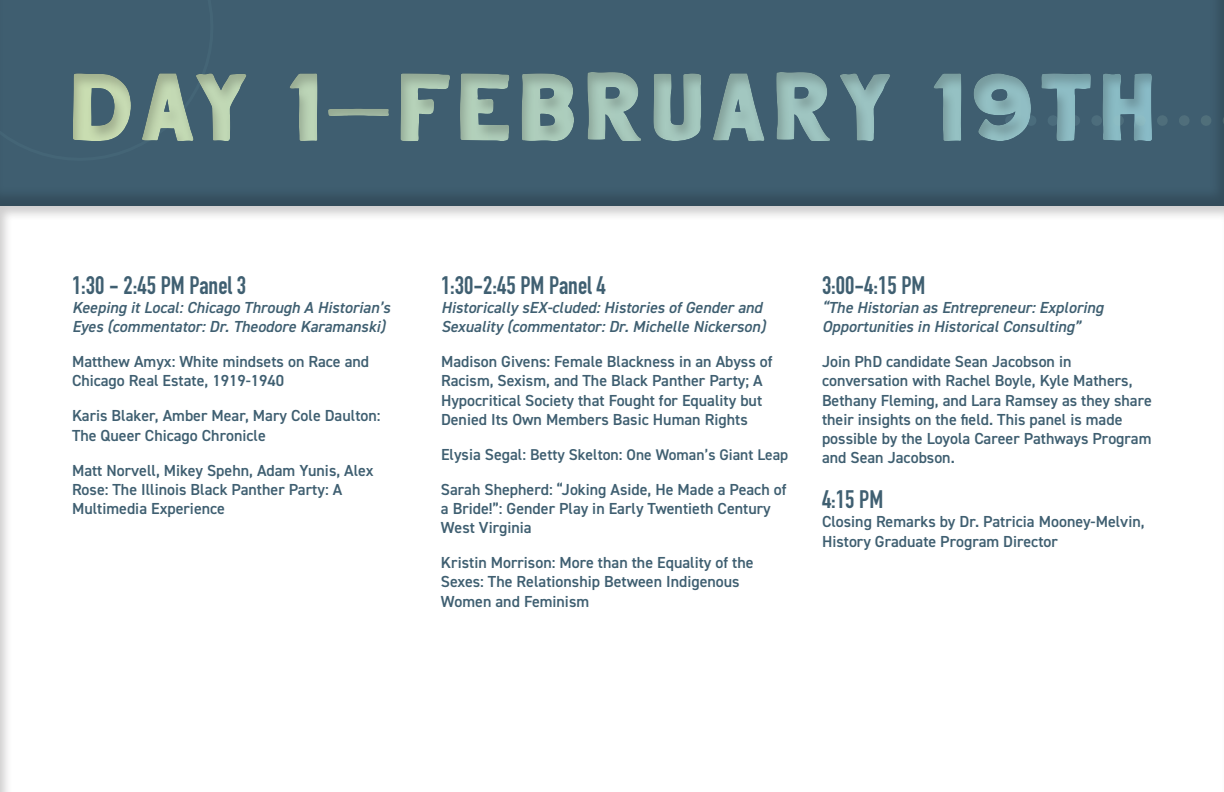
<style>
.page{position:relative;width:1224px;height:792px;background:#fff}
.page>*{position:absolute;margin:0;border:0;box-sizing:border-box;transform-origin:0 0}
.t1{font:700 25px "DIN Condensed";color:#3f5f71}
.t2{font:600 16px/19.2px "DIN2014";color:#3f5f71}
.t3{font:italic 600 16px/19.2px "DIN2014";color:#3f5f71}
.t4{font:600 15.5px "DIN2014";color:#3f5f71}
.s1{font-size:16px}
.s2{font-size:15.8px}
</style>
<div class="page">
<div style="left:0;top:0;width:1224px;height:207px;background:#231f20;opacity:.22"></div>
<div style="left:0;top:0;width:227px;height:174px;background:#3f5e70"></div>
<div style="left:71px;top:71px;width:1082px;height:71px;background:#231f20;opacity:.22"></div>
<svg style="left:1021px;top:115px;width:203px;height:11px;background:#577b89"></svg>
<p class="t1" style="left:72px;top:268px;width:176px">1:30 - 2:45 PM Panel 3</p>
<p class="t3" style="left:72px;top:298px;width:320px">Keeping it Local: Chicago Through A Historian’s<br>Eyes (commentator: Dr. Theodore Karamanski)</p>
<p class="t2" style="left:72px;top:352px;width:299px">Matthew Amyx: White mindsets on Race and<br>Chicago Real Estate, 1919-1940</p>
<p class="t2" style="left:72px;top:406px;width:310px">Karis Blaker, Amber Mear, Mary Cole Daulton:<br>The Queer Chicago Chronicle</p>
<p class="t2" style="left:72px;top:460px;width:303px">Matt Norvell, Mikey Spehn, Adam Yunis, Alex<br>Rose: The Illinois Black Panther Party: A<br>Multimedia Experience</p>
<p class="t1" style="left:441px;top:268px;width:166px">1:30-2:45 PM Panel 4</p>
<p class="t3" style="left:441px;top:298px;width:326px">Historically sEX-cluded: Histories of Gender and<br>Sexuality (commentator: Dr. Michelle Nickerson)</p>
<p class="t2" style="left:441px;top:352px;width:333px">Madison Givens: Female Blackness in an Abyss of Racism, Sexism, and The Black Panther Party; A Hypocritical Society that Fought for Equality but Denied Its Own Members Basic Human Rights</p>
<p class="t4" style="left:441px;top:444px;width:349px"><span class="s1">Elysia Segal:</span> <span class="s2">Betty Skelton</span><span class="s1">:</span> One Woman’s Giant Leap</p>
<p class="t2" style="left:441px;top:479px;width:347px">Sarah Shepherd: “Joking Aside, He Made a Peach of a Bride!”: Gender Play in Early Twentieth Century<br>West Virginia</p>
<p class="t2" style="left:441px;top:553px;width:314px">Kristin Morrison: More than the Equality of the<br>Sexes: The Relationship Between Indigenous<br>Women and Feminism</p>
<p class="t1" style="left:822px;top:268px;width:105px">3:00-4:15 PM</p>
<p class="t3" style="left:822px;top:298px;width:283px">“The Historian as Entrepreneur: Exploring<br>Opportunities in Historical Consulting”</p>
<p class="t2" style="left:822px;top:352px;width:331px">Join PhD candidate Sean Jacobson in conversation with Rachel Boyle, Kyle Mathers, Bethany Fleming, and Lara Ramsey as they share their insights on the field. This panel is made possible by the Loyola Career Pathways Program and Sean Jacobson.</p>
<p class="t1" style="left:822px;top:483px;width:63px">4:15 PM</p>
<p class="t2" style="left:822px;top:512px;width:324px">Closing Remarks by Dr. Patricia Mooney-Melvin,<br>History Graduate Program Director</p>
</div>
